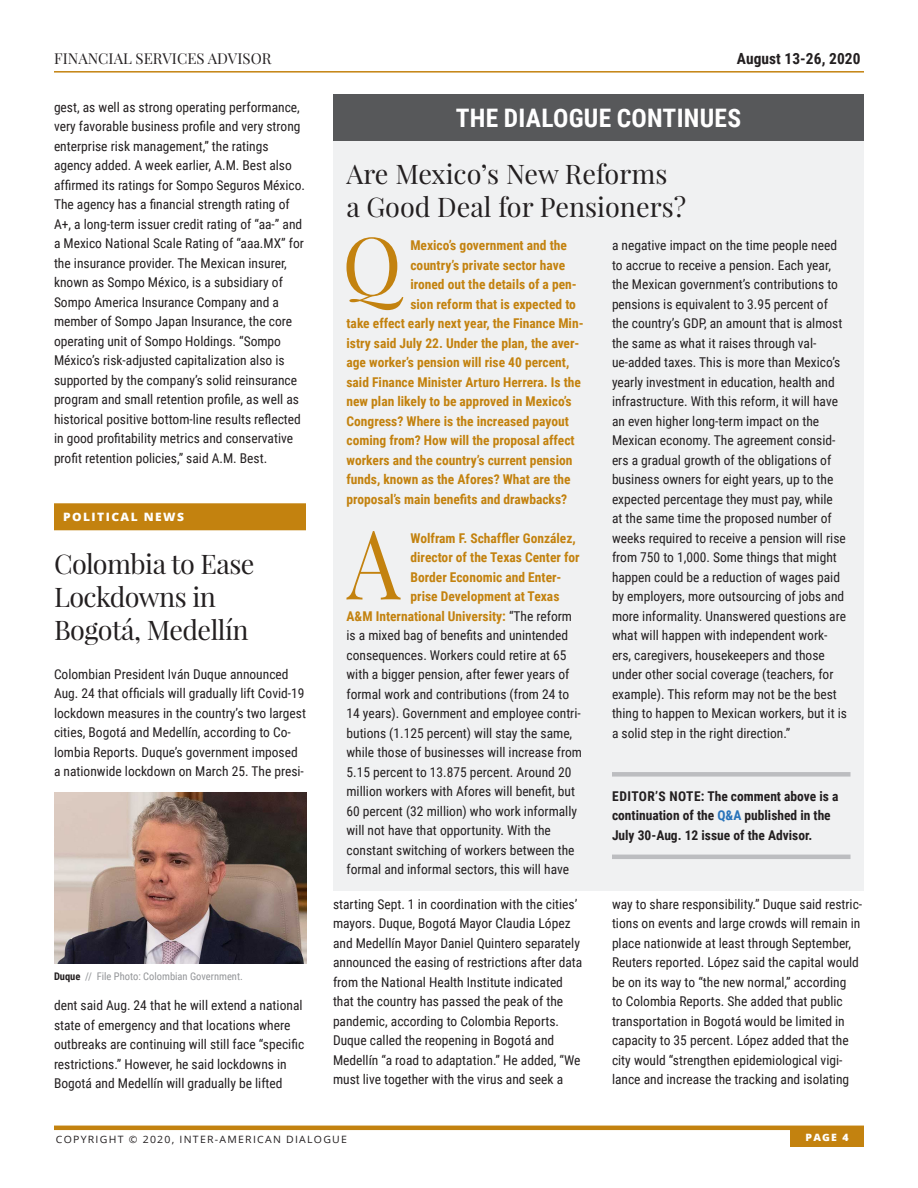
<style>
.page{position:relative;width:918px;height:1188px;background:#fff}
.page>*{position:absolute;margin:0;border:0;box-sizing:border-box;transform-origin:0 0}
.Answer_Text_-_Drop_C{font:96.15px "Playfair Display";color:#c3820f;scale:.88 1}
.Question_Text_-_Drop{font:80.1px "Playfair Display";color:#c3820f}
.Subhead_18pt{font:27px/33px "Playfair Display";color:#231f20}
.Subhead_18pt-2{font:27px/33px "Playfair Display";letter-spacing:-.02em;color:#231f20}
.White_Section_Titles{font:700 25.5px "Roboto Condensed";letter-spacing:.01em;color:#fff}
.t1{font:700 15.3px "Roboto Condensed";letter-spacing:.005em;color:#231f20}
.t2{font:15px "Playfair Display";letter-spacing:.005em;color:#231f20}
.Main_Body_Text{font:13.5px/19.5px "Roboto Condensed";color:#231f20}
.Answer_Text_-_Drop_C-2{font:13.5px/19.5px "Roboto Condensed";color:#231f20}
.Question_Text_-_Drop-2{font:700 13.5px "Roboto Condensed";color:#c3820f}
.Answer_Text_-_Drop_C-3{font:700 13.5px "Roboto Condensed";color:#c3820f}
.Editors_Note{font:700 13.5px/19.5px "Roboto Condensed";color:#231f20}
.Sections_-_with_Yell{font:800 11.55px "Open Sans";letter-spacing:.12em;color:#fff;scale:1.04 1}
.Photo_caption{font:10.5px "Roboto Condensed";color:#939598}
.t3{font:10.05px "Open Sans";letter-spacing:.12em;color:#231f20;scale:1.04 1}
.t4{font:800 10.05px "Open Sans";color:#fff;scale:1.04 1}
.s1{font-weight:400;color:#231f20}
.s2{color:#2873ba}
.s3{font-weight:700;color:#231f20}
</style>
<div class="page">
<hr style="left:54px;top:1126px;width:810px;height:4px;background:#c3820f">
<div style="left:790px;top:1129px;width:74px;height:18px;background:#c3820f"></div>
<hr style="left:54px;top:71px;width:810px;height:2px;background:#c3820f">
<div style="left:54px;top:503px;width:252px;height:27px;background:#c3820f"></div>
<img style="left:54px;top:792px;width:252px;height:172px">
<div style="left:333px;top:141px;width:531px;height:750px;background:#f0f1f2"></div>
<div style="left:612px;top:772px;width:238px;height:5px;background:#bcbdc0"></div>
<hr style="left:612px;top:855px;width:238px;height:4px;background:#bcbdc0">
<div style="left:333px;top:94px;width:531px;height:47px;background:#57585a"></div>
<p class="t2" style="left:54px;top:49px;width:219px">FINANCIAL SERVICES ADVISOR</p>
<p class="t1" style="left:737px;top:47px;width:125px">August 13-26, 2020</p>
<p class="Main_Body_Text" style="left:54px;top:97px;width:253px">gest, as well as strong operating performance, very favorable business profile and very strong enterprise risk management,” the ratings agency added. A week earlier, A.M. Best also affirmed its ratings for Sompo Seguros México.<br>The agency has a financial strength rating of A+, a long-term issuer credit rating of “aa-” and a Mexico National Scale Rating of “aaa.MX” for the insurance provider. The Mexican insurer, known as Sompo México, is a subsidiary of Sompo America Insurance Company and a member of Sompo Japan Insurance, the core operating unit of Sompo Holdings. “Sompo México’s risk-adjusted capitalization also is supported by the company’s solid reinsurance program and small retention profile, as well as historical positive bottom-line results reflected in good profitability metrics and conservative profit retention policies,” said A.M. Best.</p>
<p class="White_Section_Titles" style="left:456px;top:101px;width:287px">THE DIALOGUE CONTINUES</p>
<p class="Subhead_18pt" style="left:346px;top:157px;width:341px">Are Mexico’s New Reforms a Good Deal for Pensioners?</p>
<p class="Question_Text_-_Drop" style="left:342px;top:215px;width:61px">Q</p>
<p class="Question_Text_-_Drop-2" style="left:410px;top:236px;width:158px">Mexico’s government and the</p>
<p class="Answer_Text_-_Drop_C-2" style="left:612px;top:235px;width:237px">a negative impact on the time people need to accrue to receive a pension. Each year, the Mexican government’s contributions to pensions is equivalent to 3.95 percent of the country’s GDP, an amount that is almost the same as what it raises through val&shy;ue-added taxes. This is more than Mexico’s yearly investment in education, health and infrastructure. With this reform, it will have an even higher long-term impact on the Mexican economy. The agreement consid&shy;ers a gradual growth of the obligations of business owners for eight years, up to the expected percentage they must pay, while<br>at the same time the proposed number of weeks required to receive a pension will rise from 750 to 1,000. Some things that might happen could be a reduction of wages paid by employers, more outsourcing of jobs and more informality. Unanswered questions are what will happen with independent work&shy;ers, caregivers, housekeepers and those under other social coverage (teachers, for example). This reform may not be the best thing to happen to Mexican workers, but it is a solid step in the right direction.”</p>
<p class="Question_Text_-_Drop-2" style="left:410px;top:255px;width:156px">country’s private sector have</p>
<p class="Question_Text_-_Drop-2" style="left:410px;top:275px;width:168px">ironed out the details of a pen-</p>
<p class="Question_Text_-_Drop-2" style="left:410px;top:294px;width:167px">sion reform that is expected to</p>
<p class="Question_Text_-_Drop-2" style="left:346px;top:314px;width:239px">take effect early next year, the Finance Min-</p>
<p class="Question_Text_-_Drop-2" style="left:346px;top:333px;width:234px">istry said July 22. Under the plan, the aver-</p>
<p class="Question_Text_-_Drop-2" style="left:346px;top:353px;width:224px">age worker’s pension will rise 40 percent,</p>
<p class="Question_Text_-_Drop-2" style="left:346px;top:372px;width:236px">said Finance Minister Arturo Herrera. Is the</p>
<p class="Question_Text_-_Drop-2" style="left:346px;top:392px;width:227px">new plan likely to be approved in Mexico’s</p>
<p class="Question_Text_-_Drop-2" style="left:346px;top:411px;width:224px">Congress? Where is the increased payout</p>
<p class="Question_Text_-_Drop-2" style="left:346px;top:431px;width:230px">coming from? How will the proposal affect</p>
<p class="Question_Text_-_Drop-2" style="left:346px;top:450px;width:227px">workers and the country’s current pension</p>
<p class="Question_Text_-_Drop-2" style="left:346px;top:470px;width:226px">funds, known as the Afores? What are the</p>
<p class="Question_Text_-_Drop-2" style="left:346px;top:489px;width:222px">proposal’s main benefits and drawbacks?</p>
<p class="Answer_Text_-_Drop_C" style="left:347px;top:503px;width:62px">A</p>
<p class="Answer_Text_-_Drop_C-3" style="left:411px;top:528px;width:167px">Wolfram F. Schaffler González,</p>
<p class="Sections_-_with_Yell" style="left:63px;top:508px;width:118px">POLITICAL NEWS</p>
<p class="Subhead_18pt-2" style="left:54px;top:547px;width:202px">Colombia to Ease<br>Lockdowns in<br>Bogotá, Medellín</p>
<p class="Main_Body_Text" style="left:54px;top:664px;width:253px">Colombian President Iván Duque announced Aug. 24 that officials will gradually lift Covid-19 lockdown measures in the country’s two largest cities, Bogotá and Medellín, according to Co&shy;lombia Reports. Duque’s government imposed a nationwide lockdown on March 25. The presi-</p>
<p class="Answer_Text_-_Drop_C-3" style="left:411px;top:548px;width:171px">director of the Texas Center for</p>
<p class="Answer_Text_-_Drop_C-3" style="left:411px;top:567px;width:152px">Border Economic and Enter-</p>
<p class="Answer_Text_-_Drop_C-3" style="left:411px;top:587px;width:150px">prise Development at Texas</p>
<p class="Answer_Text_-_Drop_C-3" style="left:346px;top:606px;width:227px">A&amp;M International University: <span class="s1">“The reform</span></p>
<p class="Answer_Text_-_Drop_C-2" style="left:346px;top:625px;width:223px">is a mixed bag of benefits and unintended</p>
<p class="Answer_Text_-_Drop_C-2" style="left:346px;top:645px;width:222px">consequences. Workers could retire at 65</p>
<p class="Answer_Text_-_Drop_C-2" style="left:346px;top:664px;width:225px">with a bigger pension, after fewer years of</p>
<p class="Answer_Text_-_Drop_C-2" style="left:346px;top:684px;width:224px">formal work and contributions (from 24 to</p>
<p class="Answer_Text_-_Drop_C-2" style="left:346px;top:703px;width:236px">14 years). Government and employee contri-</p>
<p class="Answer_Text_-_Drop_C-2" style="left:346px;top:723px;width:227px">butions (1.125 percent) will stay the same,</p>
<p class="Answer_Text_-_Drop_C-2" style="left:346px;top:742px;width:237px">while those of businesses will increase from</p>
<p class="Answer_Text_-_Drop_C-2" style="left:346px;top:762px;width:226px">5.15 percent to 13.875 percent. Around 20</p>
<p class="Answer_Text_-_Drop_C-2" style="left:346px;top:781px;width:230px">million workers with Afores will benefit, but</p>
<p class="Answer_Text_-_Drop_C-2" style="left:346px;top:801px;width:232px">60 percent (32 million) who work informally</p>
<p class="Answer_Text_-_Drop_C-2" style="left:346px;top:820px;width:206px">will not have that opportunity. With the</p>
<p class="Answer_Text_-_Drop_C-2" style="left:346px;top:840px;width:230px">constant switching of workers between the</p>
<p class="Answer_Text_-_Drop_C-2" style="left:346px;top:859px;width:224px">formal and informal sectors, this will have</p>
<p class="Editors_Note" style="left:612px;top:786px;width:228px">EDITOR’S NOTE: The comment above is a continuation of the <span class="s2">Q&amp;A</span> published in the<br>July 30-Aug. 12 issue of the Advisor.</p>
<p class="Photo_caption" style="left:54px;top:969px;width:190px"><span class="s3">Duque</span> // File Photo: Colombian Government.</p>
<p class="Main_Body_Text" style="left:54px;top:995px;width:252px">dent said Aug. 24 that he will extend a national state of emergency and that locations where outbreaks are continuing will still face “specific restrictions.” However, he said lockdowns in Bogotá and Medellín will gradually be lifted</p>
<p class="Main_Body_Text" style="left:333px;top:894px;width:251px">starting Sept. 1 in coordination with the cities’ mayors. Duque, Bogotá Mayor Claudia López and Medellín Mayor Daniel Quintero separately announced the easing of restrictions after data from the National Health Institute indicated that the country has passed the peak of the pandemic, according to Colombia Reports.<br>Duque called the reopening in Bogotá and Medellín “a road to adaptation.” He added, “We must live together with the virus and seek a</p>
<p class="Main_Body_Text" style="left:612px;top:894px;width:252px">way to share responsibility.” Duque said restric&shy;tions on events and large crowds will remain in place nationwide at least through September, Reuters reported. López said the capital would be on its way to “the new normal,” according<br>to Colombia Reports. She added that public transportation in Bogotá would be limited in capacity to 35 percent. López added that the city would “strengthen epidemiological vigi&shy;lance and increase the tracking and isolating</p>
<p class="t3" style="left:56px;top:1132px;width:281px">COPYRIGHT © 2020, INTER-AMERICAN DIALOGUE</p>
<p class="t4" style="left:806px;top:1129px;width:43px">PAGE 4</p>
</div>
